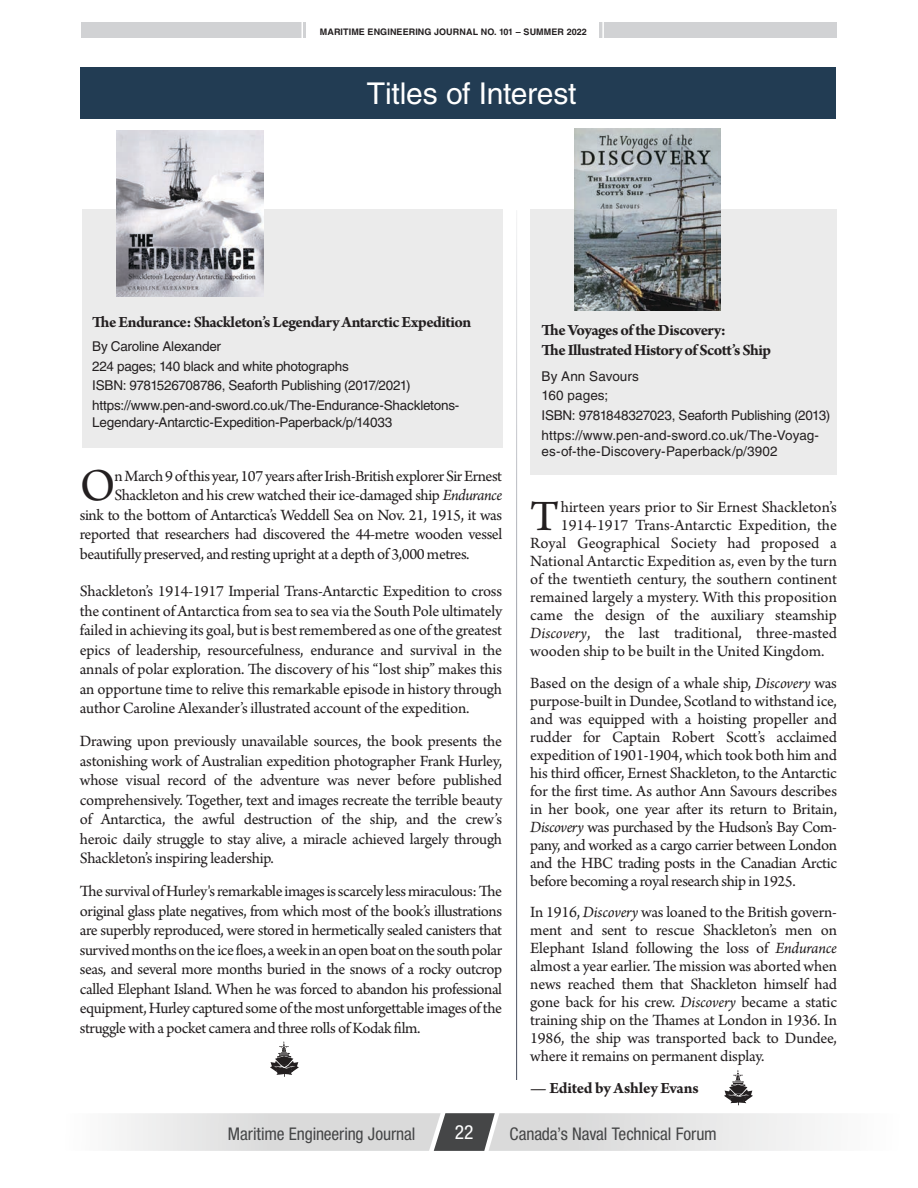
<style>
.page{position:relative;width:918px;height:1188px;background:#fff}
.page>*{position:absolute;margin:0;border:0;box-sizing:border-box;transform-origin:0 0}
.Body{font:48px "Arno Pro";color:#231f20}
.Body-2{font:45.6px "Arno Pro";color:#231f20}
.H1_2017{font:30px "Helvetica LT Std";letter-spacing:-.01em;color:#fff}
.t1{font:condensed 19.5px "Helvetica Neue LT Std";color:#fff}
.t2{font:condensed 17.55px "Helvetica Neue LT Std";letter-spacing:-.005em;color:#454647}
.Body-3{font:16.5px/19.5px "Arno Pro";letter-spacing:-.015em;color:#231f20;text-align:justify}
.Body-4{font:700 16.5px/19.8px "Arno Pro";letter-spacing:-.03em;color:#231f20}
.Body_text{font:13.5px/16.5px "Helvetica LT Std";letter-spacing:-.015em;color:#231f20}
.Body_text-2{font:13.5px/16.5px "Helvetica LT Std";letter-spacing:.01em;color:#231f20}
.t3{font:700 9px "Helvetica LT Std";letter-spacing:.01em;color:#231f20}
.s1{font-style:italic}
</style>
<div class="page">
<div style="left:81px;top:23px;width:225px;height:15px;background:#d1d2d4"></div>
<div style="left:599px;top:23px;width:238px;height:15px;background:#d1d2d4"></div>
<svg style="left:302px;top:23px;width:1px;height:15px"></svg>
<hr style="left:602px;top:16px;width:2px;height:29px;background:#fff">
<svg style="left:119px;top:1113px;width:696px;height:38px;background:#d7d7d7"></svg>
<div style="left:80px;top:67px;width:756px;height:52px;background:#223c53"></div>
<svg style="left:724px;top:1070px;width:29px;height:35px"></svg>
<hr style="left:516px;top:210px;width:1px;height:870px;background:#2a3143">
<svg style="left:270px;top:1041px;width:29px;height:36px"></svg>
<div style="left:82px;top:210px;width:420px;height:238px;background:#ebebeb"></div>
<img style="left:117px;top:130px;width:146px;height:167px">
<div style="left:530px;top:209px;width:307px;height:265px;background:#ebebeb"></div>
<img style="left:574px;top:129px;width:147px;height:181px">
<p class="t3" style="left:320px;top:26px;width:269px">MARITIME ENGINEERING JOURNAL NO. 101 – SUMMER 2022</p>
<h1 class="H1_2017" style="left:367px;top:76px;width:211px">Titles of Interest</h1>
<h3 class="Body-4" style="left:92px;top:313px;width:381px">The Endurance: Shackleton’s Legendary Antarctic Expedition</h3>
<p class="Body_text" style="left:92px;top:338px;width:130px">By Caroline Alexander</p>
<p class="Body_text" style="left:92px;top:358px;width:258px">224 pages; 140 black and white photographs</p>
<p class="Body_text" style="left:92px;top:377px;width:320px">ISBN: 9781526708786, Seaforth Publishing (2017/2021)</p>
<p class="Body_text" style="left:92px;top:397px;width:369px">https://www.pen-and-sword.co.uk/The-Endurance-Shackletons-<br>Legendary-Antarctic-Expedition-Paperback/p/14033</p>
<p class="Body" style="left:80px;top:459px;width:37px">O</p>
<p class="Body-3" style="left:115px;top:467px;width:389px">n March 9 of this year, 107 years after Irish-British explorer Sir Ernest</p>
<p class="Body-3" style="left:115px;top:487px;width:389px">Shackleton and his crew watched their ice-damaged ship <span class="s1">Endurance</span></p>
<p class="Body-3" style="left:80px;top:506px;width:424px">sink to the bottom of Antarctica’s Weddell Sea on Nov. 21, 1915, it was</p>
<p class="Body-3" style="left:80px;top:526px;width:424px">reported that researchers had discovered the 44-metre wooden vessel</p>
<p class="Body-3" style="left:80px;top:545px;width:391px">beautifully preserved, and resting upright at a depth of 3,000 metres.</p>
<p class="Body-3" style="left:80px;top:583px;width:424px">Shackleton’s 1914-1917 Imperial Trans-Antarctic Expedition to cross the continent of Antarctica from sea to sea via the South Pole ultimately failed in achieving its goal, but is best remembered as one of the greatest epics of leadership, resourcefulness, endurance and survival in the annals of polar exploration. The discovery of his “lost ship” makes this an opportune time to relive this remarkable episode in history through author Caroline Alexander’s illustrated account of the expedition.</p>
<p class="Body-3" style="left:80px;top:733px;width:424px">Drawing upon previously unavailable sources, the book presents the astonishing work of Australian expedition photographer Frank Hurley, whose visual record of the adventure was never before published comprehensively. Together, text and images recreate the terrible beauty of Antarctica, the awful destruction of the ship, and the crew’s heroic daily struggle to stay alive, a miracle achieved largely through Shackleton’s inspiring leadership.</p>
<p class="Body-3" style="left:80px;top:883px;width:424px">The survival of Hurley's remarkable images is scarcely less miraculous: The original glass plate negatives, from which most of the book’s illustrations are superbly reproduced, were stored in hermetically sealed canisters that survived months on the ice floes, a week in an open boat on the south polar seas, and several more months buried in the snows of a rocky outcrop called Elephant Island. When he was forced to abandon his professional equipment, Hurley captured some of the most unforgettable images of the struggle with a pocket camera and three rolls of Kodak film.</p>
<h3 class="Body-4" style="left:542px;top:321px;width:231px">The Voyages of the Discovery:<br>The Illustrated History of Scott’s Ship</h3>
<p class="Body_text-2" style="left:542px;top:368px;width:99px">By Ann Savours</p>
<p class="Body_text-2" style="left:542px;top:387px;width:68px">160 pages;</p>
<p class="Body_text" style="left:542px;top:407px;width:290px">ISBN: 9781848327023, Seaforth Publishing (2013)</p>
<p class="Body_text-2" style="left:542px;top:427px;width:279px">https://www.pen-and-sword.co.uk/The-Voyag&shy;es-of-the-Discovery-Paperback/p/3902</p>
<p class="Body-2" style="left:530px;top:490px;width:31px">T</p>
<p class="Body-3" style="left:561px;top:498px;width:278px">hirteen years prior to Sir Ernest Shackleton’s</p>
<p class="Body-3" style="left:561px;top:516px;width:278px">1914-1917 Trans-Antarctic Expedition, the</p>
<p class="Body-3" style="left:530px;top:534px;width:308px">Royal Geographical Society had proposed a</p>
<p class="Body-3" style="left:530px;top:552px;width:308px">National Antarctic Expedition as, even by the turn</p>
<p class="Body-3" style="left:530px;top:570px;width:308px">of the twentieth century, the southern continent</p>
<p class="Body-3" style="left:530px;top:588px;width:308px">remained largely a mystery. With this proposition</p>
<p class="Body-3" style="left:530px;top:606px;width:308px">came the design of the auxiliary steamship</p>
<p class="Body-3" style="left:530px;top:624px;width:308px"><span class="s1">Discovery</span>, the last traditional, three-masted</p>
<p class="Body-3" style="left:530px;top:642px;width:296px">wooden ship to be built in the United Kingdom.</p>
<p class="Body-3" style="left:530px;top:674px;width:308px;line-height:18px">Based on the design of a whale ship, <span class="s1">Discovery</span> was purpose-built in Dundee, Scotland to withstand ice, and was equipped with a hoisting propeller and rudder for Captain Robert Scott’s acclaimed expedition of 1901-1904, which took both him and his third officer, Ernest Shackleton, to the Antarctic for the first time. As author Ann Savours describes in her book, one year after its return to Britain, <span class="s1">Discovery</span> was purchased by the Hudson’s Bay Com&shy;pany, and worked as a cargo carrier between London and the HBC trading posts in the Canadian Arctic before becoming a royal research ship in 1925.</p>
<p class="Body-3" style="left:530px;top:904px;width:308px;line-height:18px">In 1916, <span class="s1">Discovery</span> was loaned to the British govern&shy;ment and sent to rescue Shackleton’s men on Elephant Island following the loss of <span class="s1">Endurance </span>almost a year earlier. The mission was aborted when news reached them that Shackleton himself had gone back for his crew. <span class="s1">Discovery</span> became a static training ship on the Thames at London in 1936. In 1986, the ship was transported back to Dundee, where it remains on permanent display.</p>
<p class="Body-4" style="left:530px;top:1079px;width:170px">— Edited by Ashley Evans</p>
<p class="t2" style="left:228px;top:1124px;width:189px">Maritime Engineering Journal</p>
<p class="t1" style="left:455px;top:1121px;width:20px">22</p>
<p class="t2" style="left:510px;top:1123px;width:209px">Canada’s Naval Technical Forum</p>
</div>
